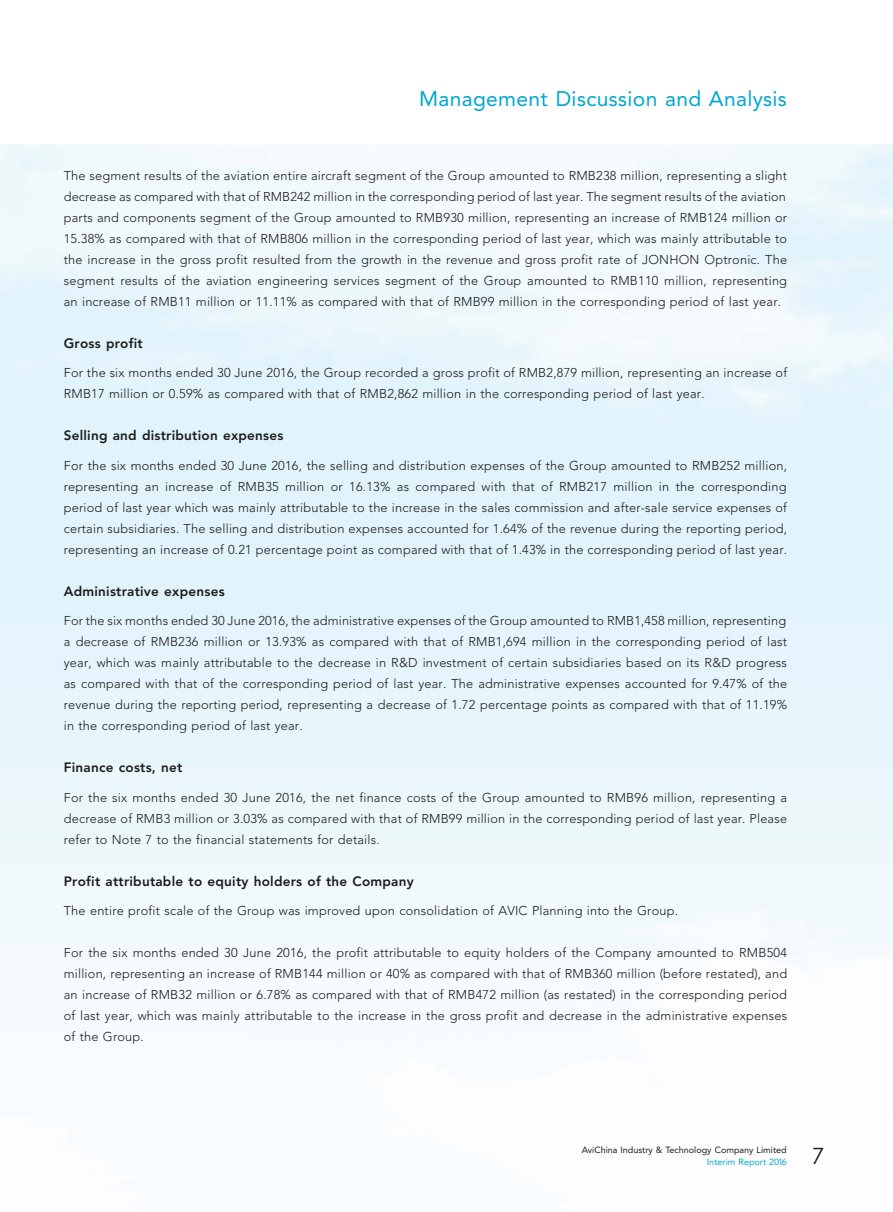
<style>
.page{position:relative;width:893px;height:1212px;background:#fff}
.page>*{position:absolute;margin:0;border:0;box-sizing:border-box;transform-origin:0 0}
.t1{font:22.5px "Century Gothic";color:#1c1c1b}
.t2{font:21px "Avenir LT Std";letter-spacing:.015em;color:#00a7d1}
.t3{font:800 13.5px "Avenir LT Std";letter-spacing:.02em;color:#1c1c1b}
.t4{font:300 12.75px/21px "Avenir LT Std";letter-spacing:.015em;color:#1c1c1b;text-align:justify}
.t5{font:9px "Avenir LT Std";color:#1c1c1b}
.t6{font:9px "Avenir LT Std";color:#00a7d1}
</style>
<div class="page">
<h2 class="t2" style="left:419px;top:87px;width:369px">Management Discussion and Analysis</h2>
<p class="t4" style="left:64px;top:165px;width:725px">The segment results of the aviation entire aircraft segment of the Group amounted to RMB238 million, representing a slight decrease as compared with that of RMB242 million in the corresponding period of last year. The segment results of the aviation parts and components segment of the Group amounted to RMB930 million, representing an increase of RMB124 million or 15.38% as compared with that of RMB806 million in the corresponding period of last year, which was mainly attributable to the increase in the gross profit resulted from the growth in the revenue and gross profit rate of JONHON Optronic. The segment results of the aviation engineering services segment of the Group amounted to RMB110 million, representing an increase of RMB11 million or 11.11% as compared with that of RMB99 million in the corresponding period of last year.</p>
<p class="t3" style="left:64px;top:335px;width:80px">Gross profit</p>
<p class="t4" style="left:64px;top:362px;width:725px">For the six months ended 30 June 2016, the Group recorded a gross profit of RMB2,879 million, representing an increase of<br>RMB17 million or 0.59% as compared with that of RMB2,862 million in the corresponding period of last year.</p>
<p class="t3" style="left:64px;top:428px;width:221px">Selling and distribution expenses</p>
<p class="t4" style="left:64px;top:455px;width:725px">For the six months ended 30 June 2016, the selling and distribution expenses of the Group amounted to RMB252 million, representing an increase of RMB35 million or 16.13% as compared with that of RMB217 million in the corresponding period of last year which was mainly attributable to the increase in the sales commission and after-sale service expenses of certain subsidiaries. The selling and distribution expenses accounted for 1.64% of the revenue during the reporting period, representing an increase of 0.21 percentage point as compared with that of 1.43% in the corresponding period of last year.</p>
<p class="t3" style="left:64px;top:583px;width:162px">Administrative expenses</p>
<p class="t4" style="left:64px;top:610px;width:725px">For the six months ended 30 June 2016, the administrative expenses of the Group amounted to RMB1,458 million, representing a decrease of RMB236 million or 13.93% as compared with that of RMB1,694 million in the corresponding period of last year, which was mainly attributable to the decrease in R&amp;D investment of certain subsidiaries based on its R&amp;D progress as compared with that of the corresponding period of last year. The administrative expenses accounted for 9.47% of the revenue during the reporting period, representing a decrease of 1.72 percentage points as compared with that of 11.19% in the corresponding period of last year.</p>
<p class="t3" style="left:64px;top:760px;width:120px">Finance costs, net</p>
<p class="t4" style="left:64px;top:787px;width:725px">For the six months ended 30 June 2016, the net finance costs of the Group amounted to RMB96 million, representing a decrease of RMB3 million or 3.03% as compared with that of RMB99 million in the corresponding period of last year. Please refer to Note 7 to the financial statements for details.</p>
<p class="t3" style="left:64px;top:873px;width:351px">Profit attributable to equity holders of the Company</p>
<p class="t4" style="left:64px;top:900px;width:616px">The entire profit scale of the Group was improved upon consolidation of AVIC Planning into the Group.</p>
<p class="t4" style="left:64px;top:942px;width:725px">For the six months ended 30 June 2016, the profit attributable to equity holders of the Company amounted to RMB504 million, representing an increase of RMB144 million or 40% as compared with that of RMB360 million (before restated), and an increase of RMB32 million or 6.78% as compared with that of RMB472 million (as restated) in the corresponding period of last year, which was mainly attributable to the increase in the gross profit and decrease in the administrative expenses of the Group.</p>
<p class="t5" style="left:582px;top:1144px;width:206px">AviChina Industry &amp; Technology Company Limited</p>
<p class="t6" style="left:707px;top:1156px;width:81px">Interim Report 2016</p>
<h1 class="t1" style="left:812px;top:1140px;width:14px">7</h1>
</div>
